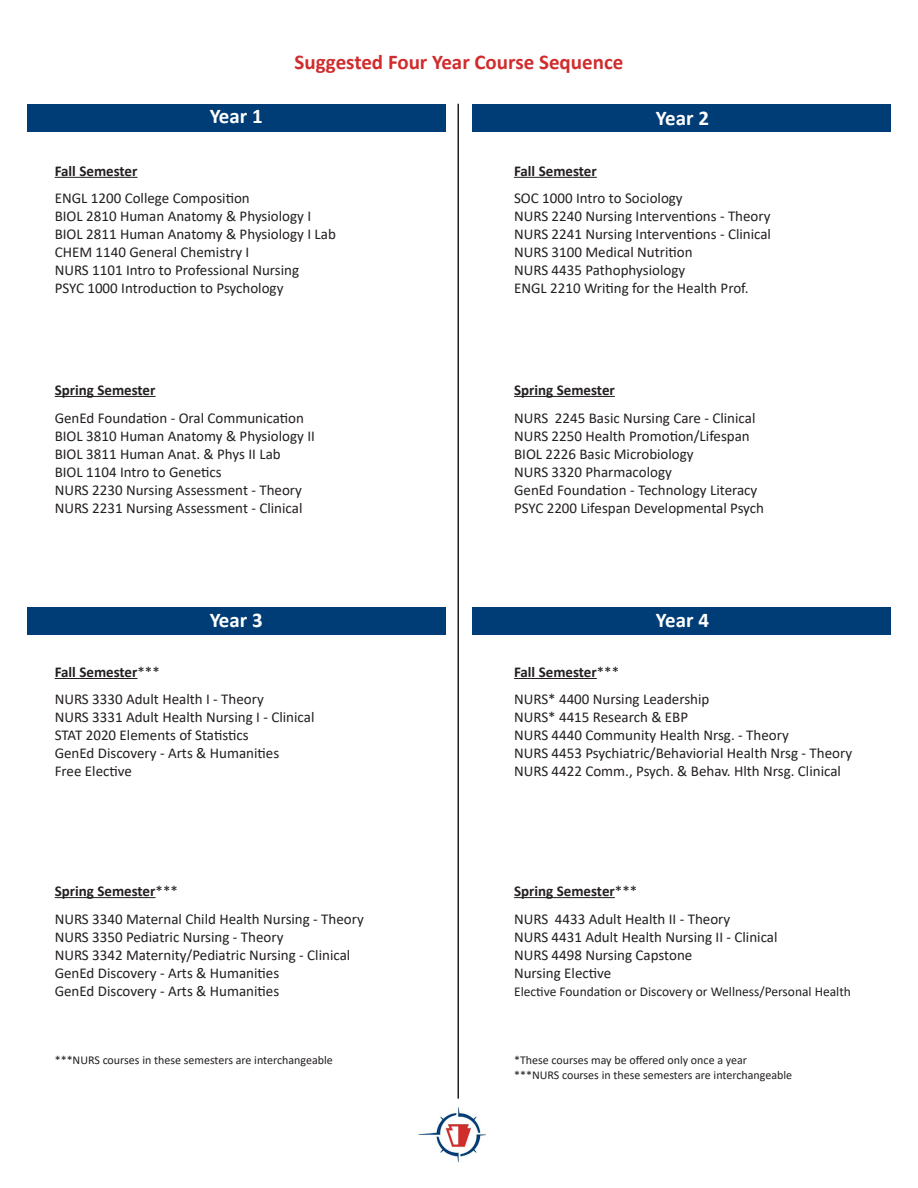
<style>
.page{position:relative;width:918px;height:1188px;background:#fff}
.page>*{position:absolute;margin:0;border:0;box-sizing:border-box;transform-origin:0 0}
.t1{font:700 21px "Calibri";color:#d02c2d}
.t2{font:700 21px "Calibri";color:#fff}
.t3{font:15px "Calibri";color:#231f20}
.t4{font:700 15px "Calibri";color:#231f20}
.t5{font:13.5px "Calibri";color:#231f20}
.t6{font:12px "Calibri";color:#231f20}
.s1{font-weight:400}
</style>
<div class="page">
<div style="left:27px;top:104px;width:419px;height:28px;background:#003d76"></div>
<div style="left:27px;top:607px;width:419px;height:27px;background:#003d76"></div>
<div style="left:472px;top:104px;width:419px;height:28px;background:#003d76"></div>
<div style="left:472px;top:607px;width:419px;height:27px;background:#003d76"></div>
<hr style="left:458px;top:104px;width:1px;height:995px;background:#231f20">
<hr style="left:55px;top:177px;width:82px;height:1px;background:#231f20">
<hr style="left:55px;top:678px;width:82px;height:1px;background:#231f20">
<hr style="left:514px;top:678px;width:83px;height:1px;background:#231f20">
<hr style="left:514px;top:177px;width:83px;height:1px;background:#231f20">
<hr style="left:55px;top:396px;width:101px;height:1px;background:#231f20">
<hr style="left:55px;top:897px;width:101px;height:1px;background:#231f20">
<hr style="left:514px;top:897px;width:101px;height:1px;background:#231f20">
<hr style="left:514px;top:396px;width:101px;height:1px;background:#231f20">
<img style="left:418px;top:1107px;width:69px;height:56px">
<p class="t4" style="left:55px;top:160px;width:84px">Fall Semester</p>
<p class="t2" style="left:210px;top:101px;width:55px">Year 1</p>
<p class="t1" style="left:295px;top:47px;width:330px">Suggested Four Year Course Sequence</p>
<p class="t4" style="left:514px;top:160px;width:84px">Fall Semester</p>
<p class="t2" style="left:656px;top:103px;width:55px">Year 2</p>
<p class="t3" style="left:55px;top:187px;width:197px">ENGL 1200 College Composition</p>
<p class="t3" style="left:55px;top:205px;width:258px">BIOL 2810 Human Anatomy &amp; Physiology I</p>
<p class="t3" style="left:55px;top:223px;width:283px">BIOL 2811 Human Anatomy &amp; Physiology I Lab</p>
<p class="t3" style="left:55px;top:241px;width:196px">CHEM 1140 General Chemistry I</p>
<p class="t3" style="left:55px;top:259px;width:246px">NURS 1101 Intro to Professional Nursing</p>
<p class="t3" style="left:55px;top:277px;width:230px">PSYC 1000 Introduction to Psychology</p>
<p class="t4" style="left:55px;top:379px;width:102px">Spring Semester</p>
<p class="t3" style="left:55px;top:408px;width:251px">GenEd Foundation - Oral Communication</p>
<p class="t3" style="left:55px;top:426px;width:262px">BIOL 3810 Human Anatomy &amp; Physiology II</p>
<p class="t3" style="left:55px;top:444px;width:228px">BIOL 3811 Human Anat. &amp; Phys II Lab</p>
<p class="t3" style="left:55px;top:462px;width:169px">BIOL 1104 Intro to Genetics</p>
<p class="t3" style="left:55px;top:480px;width:249px">NURS 2230 Nursing Assessment - Theory</p>
<p class="t3" style="left:55px;top:498px;width:249px">NURS 2231 Nursing Assessment - Clinical</p>
<p class="t2" style="left:210px;top:605px;width:55px">Year 3</p>
<p class="t3" style="left:514px;top:187px;width:170px">SOC 1000 Intro to Sociology</p>
<p class="t3" style="left:514px;top:205px;width:258px">NURS 2240 Nursing Interventions - Theory</p>
<p class="t3" style="left:514px;top:223px;width:258px">NURS 2241 Nursing Interventions - Clinical</p>
<p class="t3" style="left:514px;top:241px;width:180px">NURS 3100 Medical Nutrition</p>
<p class="t3" style="left:514px;top:259px;width:173px">NURS 4435 Pathophysiology</p>
<p class="t3" style="left:514px;top:277px;width:236px">ENGL 2210 Writing for the Health Prof.</p>
<p class="t4" style="left:514px;top:379px;width:102px">Spring Semester</p>
<p class="t3" style="left:514px;top:408px;width:243px">NURS 2245 Basic Nursing Care - Clinical</p>
<p class="t3" style="left:514px;top:426px;width:237px">NURS 2250 Health Promotion/Lifespan</p>
<p class="t3" style="left:514px;top:444px;width:181px">BIOL 2226 Basic Microbiology</p>
<p class="t3" style="left:514px;top:462px;width:159px">NURS 3320 Pharmacology</p>
<p class="t3" style="left:514px;top:480px;width:245px">GenEd Foundation - Technology Literacy</p>
<p class="t3" style="left:514px;top:498px;width:252px">PSYC 2200 Lifespan Developmental Psych</p>
<p class="t2" style="left:656px;top:606px;width:55px">Year 4</p>
<p class="t4" style="left:55px;top:661px;width:107px">Fall Semester<span class="s1">***</span></p>
<p class="t4" style="left:514px;top:661px;width:107px">Fall Semester<span class="s1">***</span></p>
<p class="t3" style="left:55px;top:688px;width:211px">NURS 3330 Adult Health I - Theory</p>
<p class="t3" style="left:55px;top:706px;width:261px">NURS 3331 Adult Health Nursing I - Clinical</p>
<p class="t3" style="left:55px;top:724px;width:195px">STAT 2020 Elements of Statistics</p>
<p class="t3" style="left:55px;top:742px;width:226px">GenEd Discovery - Arts &amp; Humanities</p>
<p class="t3" style="left:55px;top:760px;width:79px">Free Elective</p>
<p class="t3" style="left:514px;top:688px;width:197px">NURS* 4400 Nursing Leadership</p>
<p class="t3" style="left:514px;top:706px;width:176px">NURS* 4415 Research &amp; EBP</p>
<p class="t3" style="left:514px;top:724px;width:276px">NURS 4440 Community Health Nrsg. - Theory</p>
<p class="t3" style="left:514px;top:742px;width:340px">NURS 4453 Psychiatric/Behaviorial Health Nrsg - Theory</p>
<p class="t3" style="left:514px;top:760px;width:328px">NURS 4422 Comm., Psych. &amp; Behav. Hlth Nrsg. Clinical</p>
<p class="t4" style="left:55px;top:880px;width:125px">Spring Semester<span class="s1">***</span></p>
<p class="t4" style="left:514px;top:880px;width:125px">Spring Semester<span class="s1">***</span></p>
<p class="t3" style="left:55px;top:909px;width:311px">NURS 3340 Maternal Child Health Nursing - Theory</p>
<p class="t3" style="left:55px;top:927px;width:230px">NURS 3350 Pediatric Nursing - Theory</p>
<p class="t3" style="left:55px;top:945px;width:297px">NURS 3342 Maternity/Pediatric Nursing - Clinical</p>
<p class="t3" style="left:55px;top:963px;width:226px">GenEd Discovery - Arts &amp; Humanities</p>
<p class="t3" style="left:55px;top:981px;width:226px">GenEd Discovery - Arts &amp; Humanities</p>
<p class="t3" style="left:514px;top:909px;width:218px">NURS 4433 Adult Health II - Theory</p>
<p class="t3" style="left:514px;top:927px;width:265px">NURS 4431 Adult Health Nursing II - Clinical</p>
<p class="t3" style="left:514px;top:945px;width:180px">NURS 4498 Nursing Capstone</p>
<p class="t3" style="left:514px;top:963px;width:99px">Nursing Elective</p>
<p class="t5" style="left:514px;top:983px;width:338px">Elective Foundation or Discovery or Wellness/Personal Health</p>
<p class="t6" style="left:55px;top:1052px;width:280px">***NURS courses in these semesters are interchangeable</p>
<p class="t6" style="left:514px;top:1052px;width:234px">*These courses may be offered only once a year</p>
<p class="t6" style="left:514px;top:1066px;width:280px">***NURS courses in these semesters are interchangeable</p>
</div>
